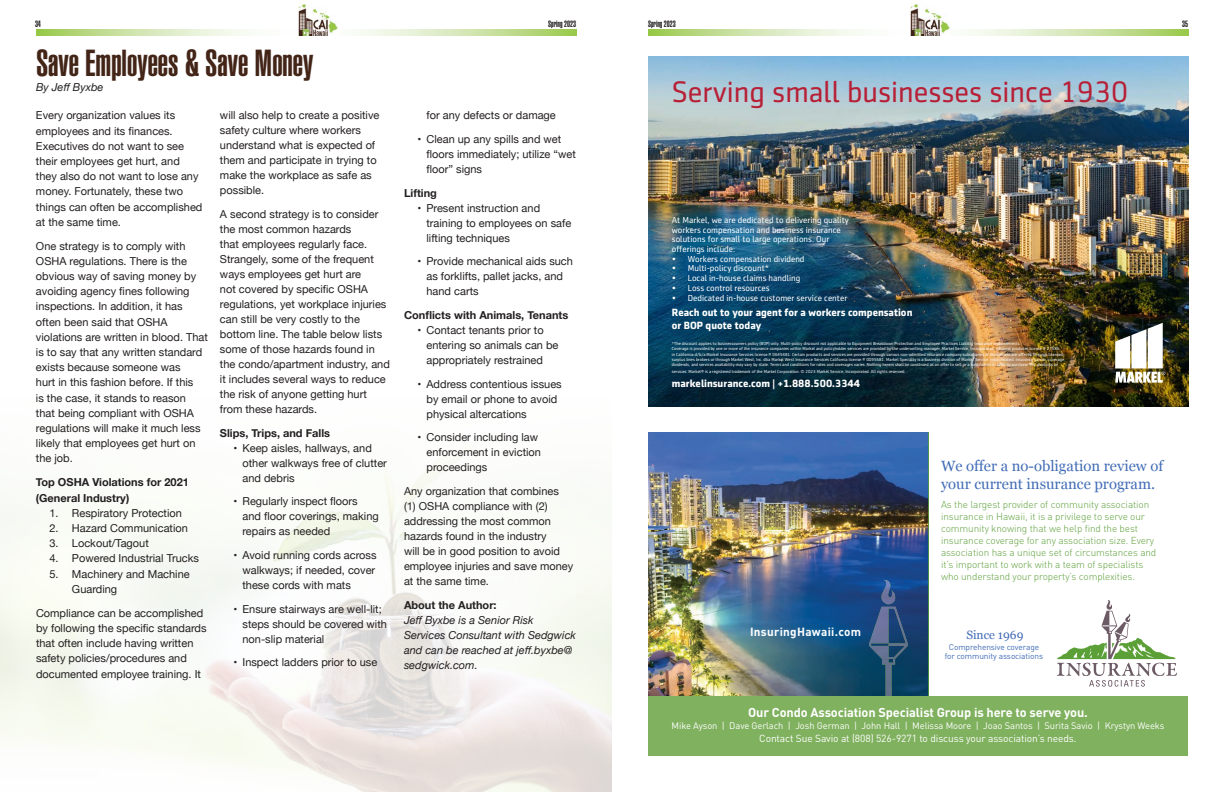
<style>
.page{position:relative;width:1224px;height:792px;background:#fff}
.page>*{position:absolute;margin:0;border:0;box-sizing:border-box;transform-origin:0 0}
.t1{font:900 extra-condensed 37px "Helvetica";color:#432518}
.t2{font:30px "Sentico Sans DT";color:#b71f36}
.t3{font:14.8px/17.8px "Georgia";color:#426db6}
.t4{font:700 12.8px "DIN";letter-spacing:-.01em;color:#fff}
.t5{font:12.1px "Georgia";color:#426db6}
.t6{font:700 11.7px "DIN";letter-spacing:.025em;color:#fff}
.t7{font:11px/15px "Helvetica Neue";color:#231f20}
.t8{font:italic 11px/15px "Helvetica Neue";color:#231f20}
.t9{font:700 11px/15.2px "Helvetica Neue";color:#231f20}
.t10{font:700 10.6px/13.2px "Sentico Sans DT";color:#fff}
.t11{font:10.2px "DIN";letter-spacing:-.01em;color:#fff}
.t12{font:300 10px/12px "DIN";letter-spacing:-.01em;color:#5b9f37}
.t13{font:9.4px "DIN";letter-spacing:-.01em;color:#fff}
.t14{font:900 extra-condensed 9px "Helvetica";color:#231f20}
.t15{font:8.8px/9.7px "Sentico Sans DT";color:#fff}
.t16{font:8.3px/10px "DIN";letter-spacing:-.01em;color:#426db6;text-align:center}
.t17{font:4.4px/5.3px "Sentico Sans DT";color:#fff}
.s1{font-weight:700;font-style:normal}
</style>
<div class="page">
<svg style="left:36px;top:30px;width:540px;height:6px"></svg>
<img style="left:297px;top:4px;width:42px;height:32px">
<svg style="left:648px;top:30px;width:540px;height:6px"></svg>
<img style="left:910px;top:4px;width:41px;height:32px">
<img style="left:0;top:453px;width:612px;height:339px">
<img style="left:648px;top:57px;width:540px;height:349px">
<img style="left:1115px;top:323px;width:50px;height:60px">
<img style="left:648px;top:432px;width:280px;height:264px">
<img style="left:869px;top:580px;width:39px;height:116px">
<div style="left:648px;top:696px;width:540px;height:60px;background:#80b15f"></div>
<svg style="left:1057px;top:600px;width:120px;height:87px"></svg>
<p class="t14" style="left:35px;top:19px;width:7px">34</p>
<p class="t14" style="left:548px;top:19px;width:29px">Spring 2023</p>
<p class="t14" style="left:648px;top:19px;width:29px">Spring 2023</p>
<p class="t14" style="left:1182px;top:19px;width:7px">35</p>
<p class="t1" style="left:36px;top:42px;width:279px">Save Employees &amp; Save Money</p>
<p class="t8" style="left:36px;top:81px;width:69px">By Jeff Byxbe</p>
<p class="t7" style="left:36px;top:109px;width:168px">Every organization values its employees and its finances.<br>Executives do not want to see their employees get hurt, and they also do not want to lose any money. Fortunately, these two things can often be accomplished at the same time.</p>
<p class="t7" style="left:36px;top:239px;width:173px">One strategy is to comply with<br>OSHA regulations. There is the obvious way of saving money by avoiding agency fines following inspections. In addition, it has often been said that OSHA violations are written in blood. That is to say that any written standard exists because someone was<br>hurt in this fashion before. If this<br>is the case, it stands to reason<br>that being compliant with OSHA regulations will make it much less likely that employees get hurt on the job.</p>
<p class="t9" style="left:36px;top:475px;width:154px">Top OSHA Violations for 2021 (General Industry)</p>
<p class="t7" style="left:50px;top:506px;width:134px">1. Respiratory Protection</p>
<p class="t7" style="left:50px;top:521px;width:140px">2. Hazard Communication</p>
<p class="t7" style="left:50px;top:536px;width:101px">3. Lockout/Tagout</p>
<p class="t7" style="left:50px;top:552px;width:151px">4. Powered Industrial Trucks</p>
<p class="t7" style="left:72px;top:567px;width:119px;text-indent:-22px">5. Machinery and Machine<br>Guarding</p>
<p class="t7" style="left:36px;top:606px;width:172px">Compliance can be accomplished by following the specific standards that often include having written safety policies/procedures and documented employee training. It</p>
<p class="t7" style="left:220px;top:109px;width:161px">will also help to create a positive safety culture where workers understand what is expected of them and participate in trying to make the workplace as safe as possible.</p>
<p class="t7" style="left:220px;top:207px;width:171px">A second strategy is to consider the most common hazards<br>that employees regularly face.<br>Strangely, some of the frequent ways employees get hurt are<br>not covered by specific OSHA regulations, yet workplace injuries can still be very costly to the bottom line. The table below lists some of those hazards found in the condo/apartment industry, and it includes several ways to reduce the risk of anyone getting hurt from these hazards.</p>
<p class="t9" style="left:220px;top:426px;width:112px">Slips, Trips, and Falls</p>
<p class="t7" style="left:242px;top:441px;width:146px;text-indent:-9px">• Keep aisles, hallways, and other walkways free of clutter and debris</p>
<p class="t7" style="left:242px;top:495px;width:138px;text-indent:-9px">• Regularly inspect floors and floor coverings, making repairs as needed</p>
<p class="t7" style="left:242px;top:548px;width:136px;text-align:justify;text-indent:-9px">• Avoid running cords across walkways; if needed, cover these cords with mats</p>
<p class="t7" style="left:242px;top:602px;width:146px;text-indent:-9px">• Ensure stairways are well-lit; steps should be covered with non-slip material</p>
<p class="t7" style="left:234px;top:655px;width:145px">• Inspect ladders prior to use</p>
<p class="t7" style="left:426px;top:109px;width:131px">for any defects or damage</p>
<p class="t7" style="left:426px;top:132px;width:151px;text-indent:-9px">• Clean up any spills and wet floors immediately; utilize “wet floor” signs</p>
<p class="t9" style="left:404px;top:185px;width:34px">Lifting</p>
<p class="t7" style="left:426px;top:201px;width:146px;text-indent:-9px">• Present instruction and training to employees on safe lifting techniques</p>
<p class="t7" style="left:426px;top:255px;width:148px;text-indent:-9px">• Provide mechanical aids such as forklifts, pallet jacks, and hand carts</p>
<p class="t9" style="left:404px;top:308px;width:166px">Conflicts with Animals, Tenants</p>
<p class="t7" style="left:426px;top:323px;width:134px;text-indent:-9px">• Contact tenants prior to entering so animals can be appropriately restrained</p>
<p class="t7" style="left:426px;top:377px;width:137px;text-indent:-9px">• Address contentious issues by email or phone to avoid physical altercations</p>
<p class="t7" style="left:426px;top:430px;width:116px;text-indent:-9px">• Consider including law enforcement in eviction proceedings</p>
<p class="t7" style="left:404px;top:484px;width:171px">Any organization that combines (1) OSHA compliance with (2) addressing the most common hazards found in the industry<br>will be in good position to avoid employee injuries and save money at the same time.</p>
<p class="t8" style="left:404px;top:598px;width:173px"><span class="s1">About the Author:<br></span>Jeff Byxbe is a Senior Risk<br>Services Consultant with Sedgwick and can be reached at jeff.byxbe@ sedgwick.com.</p>
<p class="t2" style="left:672px;top:75px;width:458px">Serving small businesses since 1930</p>
<p class="t15" style="left:672px;top:215px;width:179px">At Markel, we are dedicated to delivering quality workers compensation and business insurance solutions for small to large operations. Our offerings include:</p>
<p class="t15" style="left:672px;top:254px;width:134px">• Workers compensation dividend</p>
<p class="t15" style="left:672px;top:264px;width:99px">• Multi-policy discount*</p>
<p class="t15" style="left:672px;top:273px;width:130px">• Local in-house claims handling</p>
<p class="t15" style="left:672px;top:283px;width:99px">• Loss control resources</p>
<p class="t15" style="left:672px;top:293px;width:177px">• Dedicated in-house customer service center</p>
<p class="t10" style="left:672px;top:306px;width:242px">Reach out to your agent for a workers compensation or BOP quote today</p>
<p class="t17" style="left:672px;top:341px;width:395px">*The discount applies to businessowners policy (BOP) only. Multi-policy discount not applicable to Equipment Breakdown Protection and Employee Practices Liability Insurance endorsements.<br>Coverage is provided by one or more of the insurance companies within Markel and policyholder services are provided by the underwriting manager, Markel Service, Incorporated, national producer license # 27585,<br>in California d/b/a Markel Insurance Services license # 0645481. Certain products and services are provided through various non-admitted insurance company subsidiaries of Markel and are offered through licensed surplus lines brokers or through Markel West, Inc. dba Markel West Insurance Services California license # 0D95581. Markel Specialty is a business division of Markel Service, Incorporated. Insurance carrier, coverage, dividends, and services availability may vary by state. Terms and conditions for rates and coverages varies. Nothing herein shall be construed as an offer to sell or a solicitation or offer to purchase any products or</p>
<p class="t17" style="left:672px;top:369px;width:235px">services. Markel® is a registered trademark of the Markel Corporation. © 2023 Markel Service, Incorporated. All rights reserved.</p>
<p class="t10" style="left:672px;top:377px;width:190px">markelinsurance.com | +1.888.500.3344</p>
<p class="t6" style="left:750px;top:625px;width:112px">InsuringHawaii.com</p>
<p class="t3" style="left:941px;top:456px;width:224px">We offer a no-obligation review of your current insurance program.</p>
<p class="t12" style="left:941px;top:498px;width:217px">As the largest provider of community association insurance in Hawaii, it is a privilege to serve our community knowing that we help find the best insurance coverage for any association size. Every association has a unique set of circumstances and it’s important to work with a team of specialists who understand your property’s complexities.</p>
<p class="t5" style="left:966px;top:626px;width:59px">Since 1969</p>
<p class="t16" style="left:945px;top:641px;width:100px">Comprehensive coverage for community associations</p>
<p class="t4" style="left:748px;top:704px;width:341px">Our Condo Association Specialist Group is here to serve you.</p>
<p class="t13" style="left:672px;top:719px;width:494px">Mike Ayson | Dave Gerlach | Josh German | John Hall | Melissa Moore | Joao Santos | Surita Savio | Krystyn Weeks</p>
<p class="t11" style="left:759px;top:732px;width:319px">Contact Sue Savio at (808) 526-9271 to discuss your association’s needs.</p>
</div>
